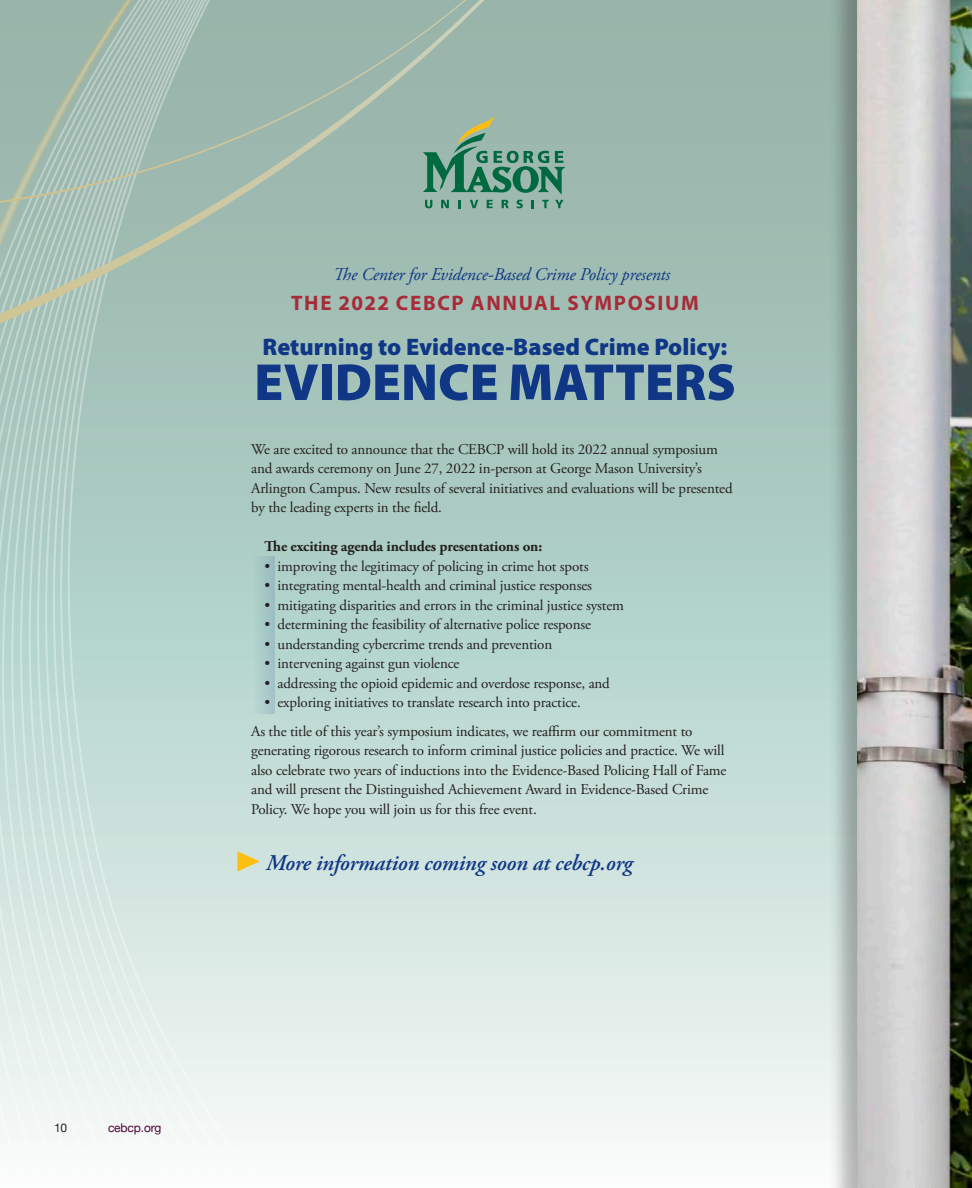
<style>
.page{position:relative;width:972px;height:1188px;background:#fff}
.page>*{position:absolute;margin:0;border:0;box-sizing:border-box;transform-origin:0 0}
.A-HEADS{font:900 52.5px "Myriad Pro";color:#103785}
.A-HEADS-2{font:900 24px "Myriad Pro";color:#103785}
.ACKNOWLEGEMENTS{font:italic 600 22.5px "Adobe Garamond Pro";letter-spacing:-.01em;color:#103785}
.A-HEADS-3{font:700 21px "Myriad Pro";letter-spacing:.08em;color:#a72b39}
.Tanksley_body{font:italic 18px "Adobe Garamond Pro";letter-spacing:-.01em;color:#103785}
.BODY__NO_INDENT{font:15px/19.5px "Adobe Garamond Pro";letter-spacing:-.01em;color:#231f20}
.bullets{font:15px "Adobe Garamond Pro";letter-spacing:-.01em;color:#231f20}
.bullets-2{font:700 15px "Adobe Garamond Pro";letter-spacing:-.01em;color:#231f20}
.t1{font:12px "Helvetica Neue";letter-spacing:-.01em;color:#500039}
.t2{font:12px "Helvetica Neue";color:#231f20}
</style>
<div class="page">
<div style="left:0;top:0;width:864px;height:1188px;background:linear-gradient(to bottom,#89ada1,#edf9f6)"></div>
<div style="left:827px;top:0;width:145px;height:1188px;background:#231f20;opacity:.32"></div>
<img style="left:858px;top:0;width:114px;height:1188px">
<svg style="left:333px;top:436px;width:29px;height:752px;background:#cbe0db"></svg>
<svg style="left:0;top:436px;width:333px;height:752px;background:#cde1dc"></svg>
<svg style="left:0;top:0;width:498px;height:436px;background:#a2bdb3"></svg>
<svg style="left:423px;top:116px;width:142px;height:92px;background:#77a490"></svg>
<svg style="left:237px;top:851px;width:23px;height:21px"></svg>
<div style="left:252px;top:556px;width:23px;height:157px;background:linear-gradient(to bottom,#a2c4c1,#b0cfcd)"></div>
<p class="Tanksley_body" style="left:333px;top:263px;width:338px">The Center for Evidence-Based Crime Policy presents</p>
<p class="A-HEADS-3" style="left:291px;top:289px;width:409px">THE 2022 CEBCP ANNUAL SYMPOSIUM</p>
<p class="A-HEADS-2" style="left:263px;top:331px;width:466px">Returning to Evidence-Based Crime Policy:</p>
<p class="A-HEADS" style="left:254px;top:347px;width:483px">EVIDENCE MATTERS</p>
<p class="BODY__NO_INDENT" style="left:251px;top:440px;width:483px">We are excited to announce that the CEBCP will hold its 2022 annual symposium and awards ceremony on June 27, 2022 in-person at George Mason University’s Arlington Campus. New results of several initiatives and evaluations will be presented by the leading experts in the field.</p>
<p class="bullets-2" style="left:265px;top:538px;width:279px">The exciting agenda includes presentations on:</p>
<p class="bullets" style="left:265px;top:557px;width:325px">• improving the legitimacy of policing in crime hot spots</p>
<p class="bullets" style="left:265px;top:576px;width:329px">• integrating mental-health and criminal justice responses</p>
<p class="bullets" style="left:265px;top:596px;width:361px">• mitigating disparities and errors in the criminal justice system</p>
<p class="bullets" style="left:265px;top:615px;width:328px">• determining the feasibility of alternative police response</p>
<p class="bullets" style="left:265px;top:635px;width:289px">• understanding cybercrime trends and prevention</p>
<p class="bullets" style="left:265px;top:654px;width:196px">• intervening against gun violence</p>
<p class="bullets" style="left:265px;top:674px;width:347px">• addressing the opioid epidemic and overdose response, and</p>
<p class="bullets" style="left:265px;top:693px;width:318px">• exploring initiatives to translate research into practice.</p>
<p class="BODY__NO_INDENT" style="left:251px;top:722px;width:477px">As the title of this year’s symposium indicates, we reaffirm our commitment to generating rigorous research to inform criminal justice policies and practice. We will also celebrate two years of inductions into the Evidence-Based Policing Hall of Fame and will present the Distinguished Achievement Award in Evidence-Based Crime Policy. We hope you will join us for this free event.</p>
<p class="ACKNOWLEGEMENTS" style="left:266px;top:850px;width:368px">More information coming soon at cebcp.org</p>
<p class="t2" style="left:54px;top:1119px;width:15px">10</p>
<p class="t1" style="left:108px;top:1119px;width:55px">cebcp.org</p>
</div>
